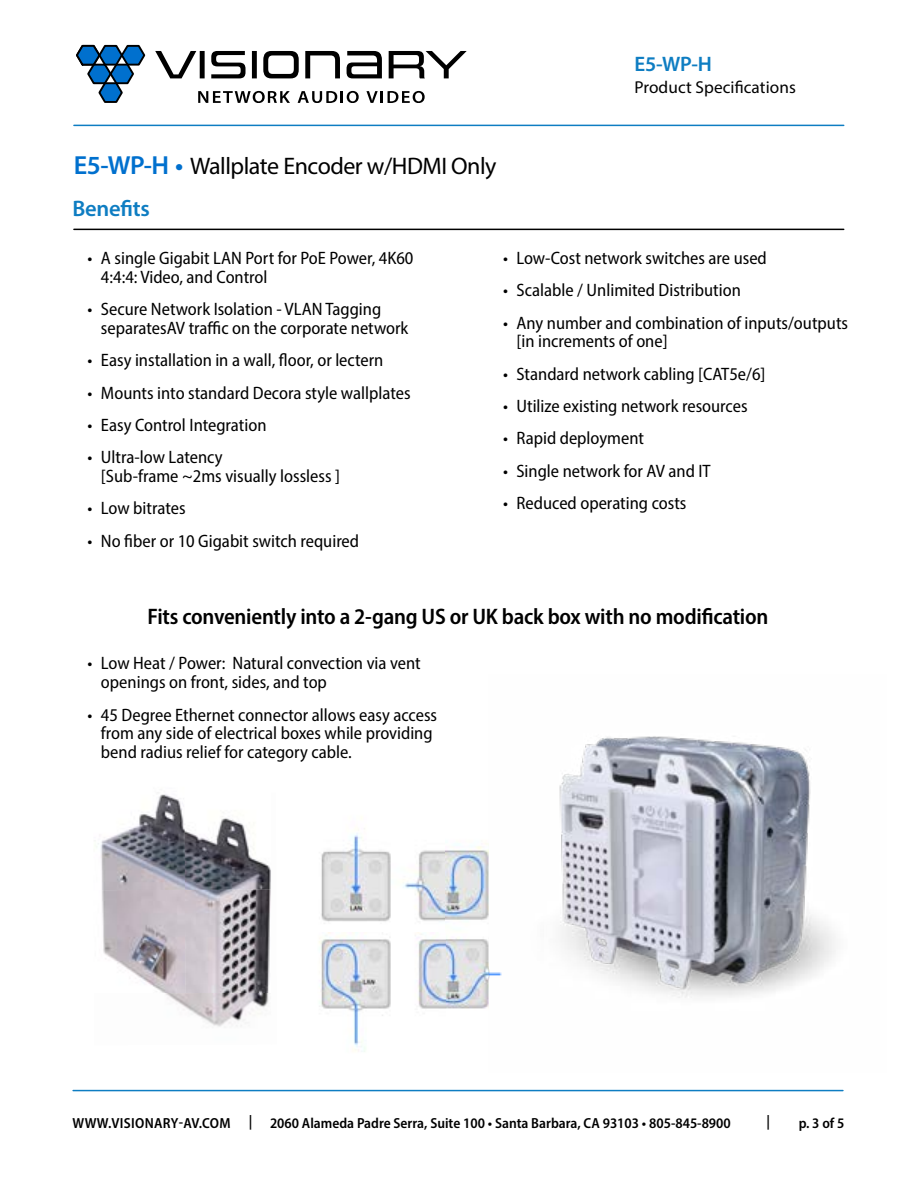
<style>
.page{position:relative;width:918px;height:1188px;background:#fff}
.page>*{position:absolute;margin:0;border:0;box-sizing:border-box;transform-origin:0 0}
.t1{font:24px "Myriad Pro";letter-spacing:-.02em;color:#000}
.t2{font:600 semi-condensed 22.5px "Myriad Pro";letter-spacing:-.01em;color:#000}
.t3{font:600 22.5px "Myriad Pro";letter-spacing:-.01em;color:#0e7dc2}
.t4{font:600 21px "Myriad Pro";color:#0e7dc2}
.t5{font:semi-condensed 18px/18.9px "Myriad Pro";color:#000}
.t6{font:17.25px "Myriad Pro";letter-spacing:.005em;color:#000}
.t7{font:600 semi-condensed 14.7px "Myriad Pro";color:#000}
.t8{font:600 semi-condensed 14.7px "Myriad Pro";letter-spacing:.02em;color:#000}
.s1{font-weight:600;font-size:26.25px;color:#0070ce}
</style>
<div class="page">
<img style="left:321px;top:818px;width:125px;height:104px">
<img style="left:446px;top:843px;width:43px;height:166px">
<img style="left:319px;top:932px;width:127px;height:120px">
<img style="left:96px;top:794px;width:175px;height:95px">
<img style="left:101px;top:889px;width:170px;height:138px">
<img style="left:489px;top:736px;width:347px;height:262px">
<hr style="left:74px;top:229px;width:770px;height:1px;background:#000">
<hr style="left:73px;top:1090px;width:770px;height:1px;background:#0e7dc2">
<hr style="left:74px;top:125px;width:770px;height:1px;background:#0e7dc2">
<svg style="left:198px;top:91px;width:92px;height:12px"></svg>
<svg style="left:298px;top:91px;width:61px;height:12px"></svg>
<svg style="left:366px;top:91px;width:59px;height:12px"></svg>
<svg style="left:155px;top:51px;width:312px;height:27px"></svg>
<svg style="left:76px;top:45px;width:70px;height:58px"></svg>
<p class="t4" style="left:634px;top:51px;width:79px">E5-WP-H</p>
<p class="t6" style="left:634px;top:77px;width:163px">Product Specifications</p>
<h1 class="t1" style="left:74px;top:151px;width:424px"><span class="s1">E5-WP-H •</span> Wallplate Encoder w/HDMI Only</h1>
<p class="t3" style="left:72px;top:194px;width:79px">Benefits</p>
<p class="t5" style="left:101px;top:248px;width:314px;text-indent:-14px">• A single Gigabit LAN Port for PoE Power, 4K60<br>4:4:4: Video, and Control</p>
<p class="t5" style="left:101px;top:299px;width:309px;text-indent:-14px">• Secure Network Isolation - VLAN Tagging separatesAV traffic on the corporate network</p>
<p class="t5" style="left:87px;top:350px;width:297px">• Easy installation in a wall, floor, or lectern</p>
<p class="t5" style="left:87px;top:383px;width:325px">• Mounts into standard Decora style wallplates</p>
<p class="t5" style="left:87px;top:415px;width:181px">• Easy Control Integration</p>
<p class="t5" style="left:101px;top:447px;width:241px;text-indent:-14px">• Ultra-low Latency<br>[Sub-frame ~2ms visually lossless ]</p>
<p class="t5" style="left:87px;top:499px;width:100px">• Low bitrates</p>
<p class="t5" style="left:87px;top:531px;width:273px">• No fiber or 10 Gigabit switch required</p>
<p class="t5" style="left:503px;top:248px;width:265px">• Low-Cost network switches are used</p>
<p class="t5" style="left:503px;top:281px;width:239px">• Scalable / Unlimited Distribution</p>
<p class="t5" style="left:517px;top:313px;width:333px;text-indent:-14px">• Any number and combination of inputs/outputs [in increments of one]</p>
<p class="t5" style="left:503px;top:364px;width:264px">• Standard network cabling [CAT5e/6]</p>
<p class="t5" style="left:503px;top:396px;width:246px">• Utilize existing network resources</p>
<p class="t5" style="left:503px;top:429px;width:143px">• Rapid deployment</p>
<p class="t5" style="left:503px;top:461px;width:209px">• Single network for AV and IT</p>
<p class="t5" style="left:503px;top:493px;width:185px">• Reduced operating costs</p>
<p class="t2" style="left:148px;top:602px;width:622px">Fits conveniently into a 2-gang US or UK back box with no modification</p>
<p class="t5" style="left:101px;top:654px;width:321px;text-indent:-14px">• Low Heat / Power: Natural convection via vent openings on front, sides, and top</p>
<p class="t5" style="left:101px;top:705px;width:338px;text-indent:-14px">• 45 Degree Ethernet connector allows easy access from any side of electrical boxes while providing bend radius relief for category cable.</p>
<p class="t8" style="left:73px;top:1113px;width:160px">WWW.VISIONARY-AV.COM</p>
<p class="t7" style="left:249px;top:1113px;width:483px">| 2060 Alameda Padre Serra, Suite 100 • Santa Barbara, CA 93103 • 805-845-8900</p>
<p class="t7" style="left:766px;top:1112px;width:5px">|</p>
<p class="t7" style="left:799px;top:1113px;width:47px">p. 3 of 5</p>
</div>
